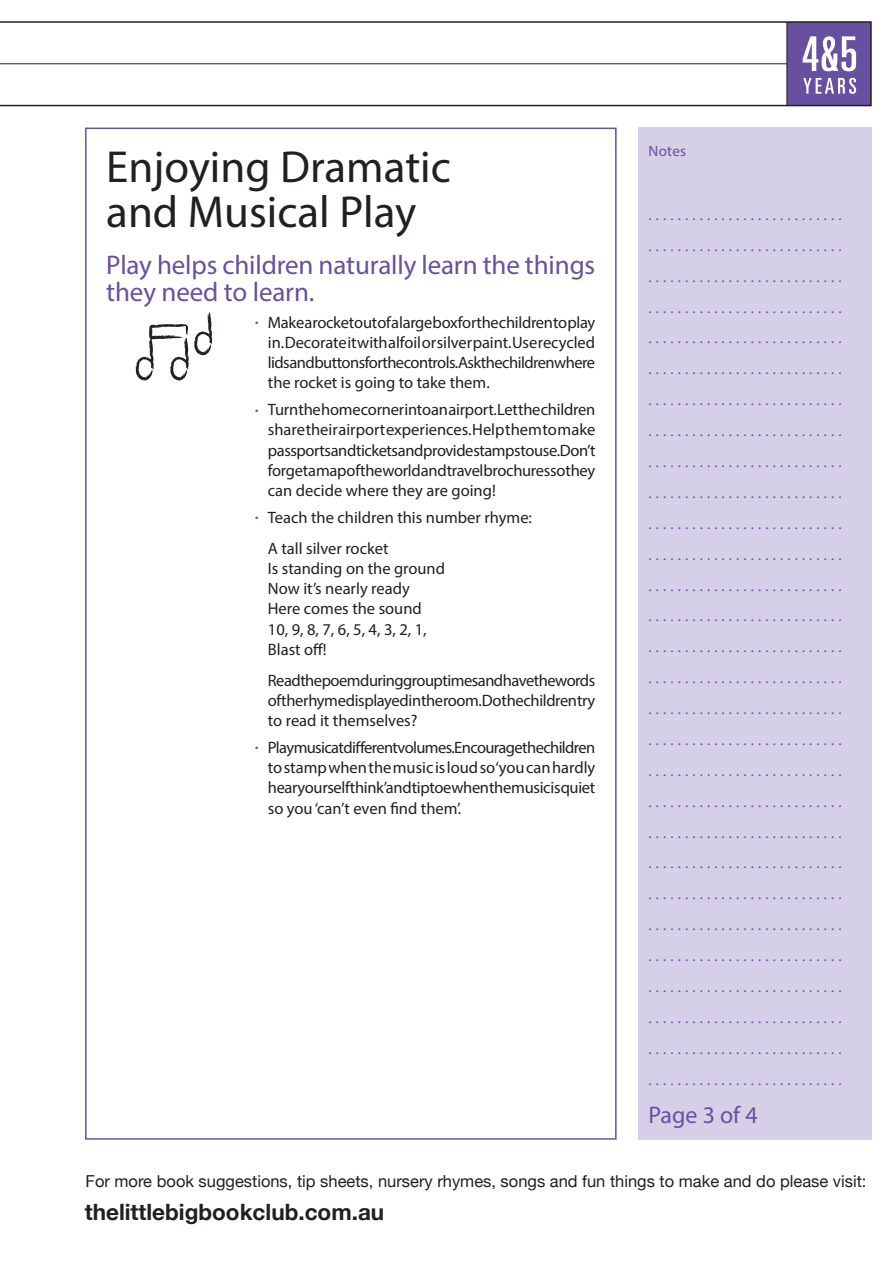
<style>
.page{position:relative;width:893px;height:1263px;background:#fff}
.page>*{position:absolute;margin:0;border:0;box-sizing:border-box;transform-origin:0 0}
.HEADS{font:45px/45px "Myriad Pro";color:#231f20}
._4_5_Breakouts{font:27px/27px "Myriad Pro";letter-spacing:-.005em;color:#6850a1}
.t1{font:24px "Myriad Pro";color:#6850a1}
.t2{font:700 22.5px "Helvetica Neue";color:#231f20}
.Text{font:16.5px/20.2px "Myriad Pro";letter-spacing:-.01em;color:#231f20;text-align:justify}
.t3{font:16.5px "Helvetica Neue";color:#231f20}
.Text__no__B4{font:16.5px "Myriad Pro";color:#231f20}
.t4{font:15px/30.9px "Myriad Pro";letter-spacing:.02em;color:#6850a1;text-align:justify}
.s1{font-size:12px;color:#6850a1}
</style>
<div class="page">
<div style="left:638px;top:128px;width:234px;height:1012px;background:#d5d0e7"></div>
<svg style="left:0;top:21px;width:872px;height:85px"></svg>
<svg style="left:136px;top:312px;width:76px;height:69px"></svg>
<p class="HEADS" style="left:106px;top:144px;width:346px">Enjoying Dramatic and Musical Play</p>
<p class="_4_5_Breakouts" style="left:106px;top:251px;width:490px">Play helps children naturally learn the things they need to learn.</p>
<p class="Text" style="left:268px;top:312px;width:329px;text-indent:-13px"><span class="s1">•</span> Make a rocket out of a large box for the children to play in. Decorate it with alfoil or silver paint. Use recycled lids and buttons for the controls. Ask the children where the rocket is going to take them.</p>
<p class="Text" style="left:268px;top:399px;width:329px;text-indent:-13px"><span class="s1">•</span> Turn the home corner into an airport. Let the children share their airport experiences. Help them to make passports and tickets and provide stamps to use. Don’t forget a map of the world and travel brochures so they can decide where they are going!</p>
<p class="Text" style="left:255px;top:507px;width:278px"><span class="s1">•</span> Teach the children this number rhyme:</p>
<p class="Text" style="left:268px;top:538px;width:122px">A tall silver rocket</p>
<p class="Text__no__B4" style="left:268px;top:558px;width:179px">Is standing on the ground</p>
<p class="Text__no__B4" style="left:268px;top:578px;width:143px">Now it’s nearly ready</p>
<p class="Text__no__B4" style="left:268px;top:599px;width:155px">Here comes the sound</p>
<p class="Text__no__B4" style="left:268px;top:619px;width:160px">10, 9, 8, 7, 6, 5, 4, 3, 2, 1,</p>
<p class="Text__no__B4" style="left:268px;top:639px;width:60px">Blast off!</p>
<p class="Text" style="left:268px;top:670px;width:329px">Read the poem during group times and have the words of the rhyme displayed in the room. Do the children try to read it themselves?</p>
<p class="Text" style="left:268px;top:737px;width:329px;text-indent:-13px"><span class="s1">•</span> Play music at different volumes. Encourage the children to stamp when the music is loud so ‘you can hardly hear yourself think’and tiptoe when the music is quiet so you ‘can’t even find them’.</p>
<p class="t4" style="left:649px;top:135px;width:39px">Notes</p>
<p class="t4" style="left:649px;top:199px;width:195px">........................... ........................... ........................... ........................... ........................... ........................... ........................... ........................... ........................... ........................... ........................... ........................... ........................... ........................... ........................... ........................... ........................... ........................... ........................... ........................... ........................... ........................... ........................... ........................... ........................... ........................... ........................... ........................... ...........................</p>
<h3 class="t1" style="left:648px;top:1100px;width:111px">Page 3 of 4</h3>
<p class="t3" style="left:86px;top:1167px;width:782px">For more book suggestions, tip sheets, nursery rhymes, songs and fun things to make and do please visit:</p>
<h3 class="t2" style="left:85px;top:1191px;width:301px">thelittlebigbookclub.com.au</h3>
</div>
